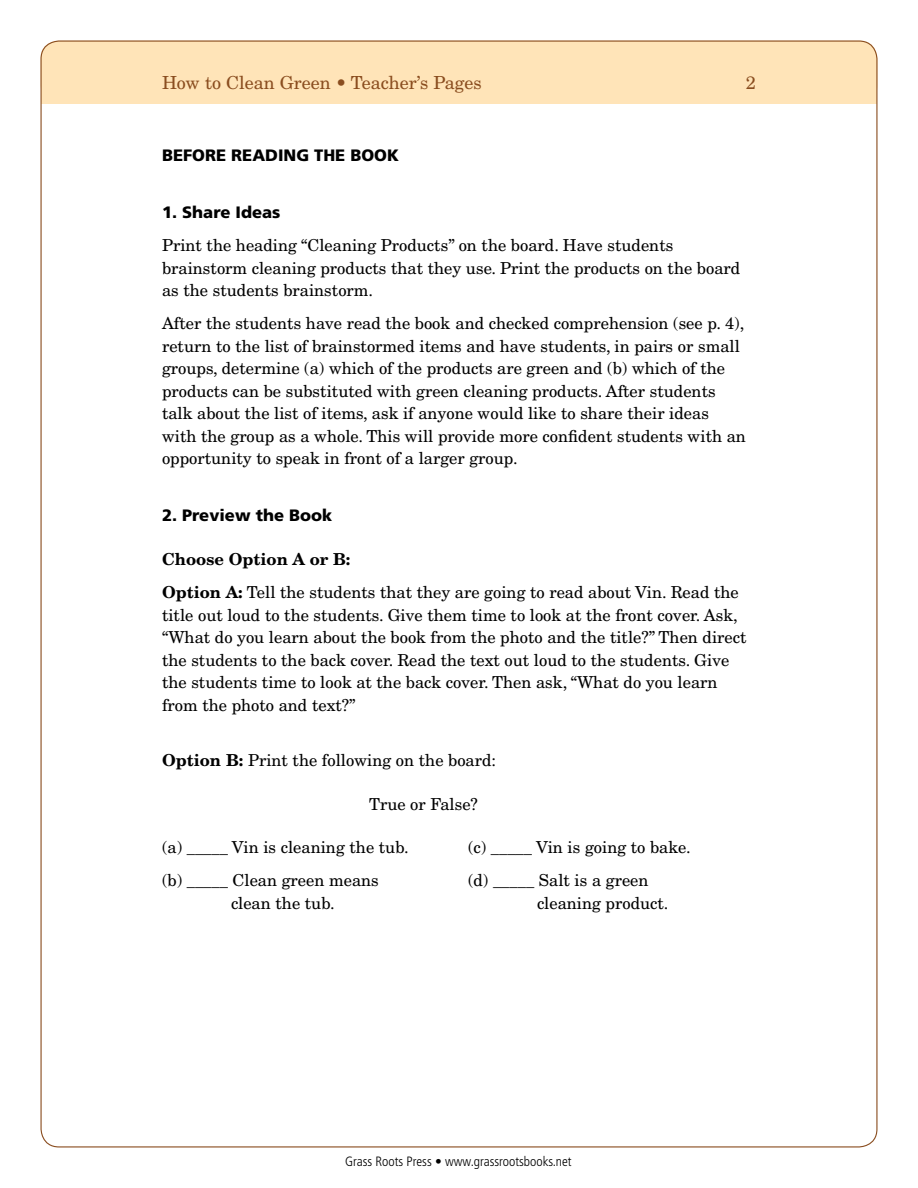
<style>
.page{position:relative;width:918px;height:1188px;background:#fff}
.page>*{position:absolute;margin:0;border:0;box-sizing:border-box;transform-origin:0 0}
.t1{font:18px "New Century Schlbk LT Std";color:#8a4d1f}
.t2{font:16.5px/22.5px "New Century Schlbk LT Std";color:#000}
.t3{font:900 16.5px "Frutiger";color:#000}
.t4{font:300 condensed 13.5px "Frutiger";color:#000}
.s1{font-weight:700}
</style>
<div class="page">
<div style="left:40px;top:41px;width:838px;height:62px;background:#ffe4b8;border-radius:18px"></div>
<p class="t1" style="left:162px;top:72px;width:321px">How to Clean Green • Teacher’s Pages</p>
<p class="t1" style="left:746px;top:72px;width:12px">2</p>
<p class="t3" style="left:162px;top:146px;width:43px">Before</p>
<p class="t3" style="left:231px;top:146px;width:24px">Read</p>
<p class="t3" style="left:278px;top:146px;width:86px">ing the boo</p>
<p class="t3" style="left:387px;top:146px;width:13px">k</p>
<p class="t3" style="left:162px;top:202px;width:120px">1. Share Ideas</p>
<p class="t2" style="left:162px;top:234px;width:580px">Print the heading “Cleaning Products” on the board. Have students brainstorm cleaning products that they use. Print the products on the board as the students brainstorm.</p>
<p class="t2" style="left:162px;top:312px;width:586px">After the students have read the book and checked comprehension (see p. 4), return to the list of brainstormed items and have students, in pairs or small groups, determine (a) which of the products are green and (b) which of the products can be substituted with green cleaning products. After students talk about the list of items, ask if anyone would like to share their ideas with the group as a whole. This will provide more confident students with an opportunity to speak in front of a larger group.</p>
<p class="t3" style="left:162px;top:505px;width:172px">2. Preview the Book</p>
<p class="t2" style="left:162px;top:542px;width:578px;line-height:33.3px"><span class="s1">Choose Option A or B:<br>Option A:</span> Tell the students that they are going to read about Vin. Read the</p>
<p class="t2" style="left:162px;top:604px;width:586px">title out loud to the students. Give them time to look at the front cover. Ask, “What do you learn about the book from the photo and the title?” Then direct the students to the back cover. Read the text out loud to the students. Give the students time to look at the back cover. Then ask, “What do you learn from the photo and text?”</p>
<p class="t2" style="left:162px;top:748px;width:336px"><span class="s1">Option B:</span> Print the following on the board:</p>
<p class="t2" style="left:369px;top:793px;width:110px">True or False?</p>
<p class="t2" style="left:162px;top:830px;width:248px;line-height:33.3px">(a) _____ Vin is cleaning the tub. (b) _____ Clean green means</p>
<p class="t2" style="left:231px;top:891px;width:105px">clean the tub.</p>
<p class="t2" style="left:468px;top:830px;width:224px;line-height:33.3px">(c) _____ Vin is going to bake. (d) _____ Salt is a green</p>
<p class="t2" style="left:537px;top:891px;width:133px">cleaning product.</p>
<p class="t4" style="left:345px;top:1154px;width:228px">Grass Roots Press • www.grassrootsbooks.net</p>
</div>
